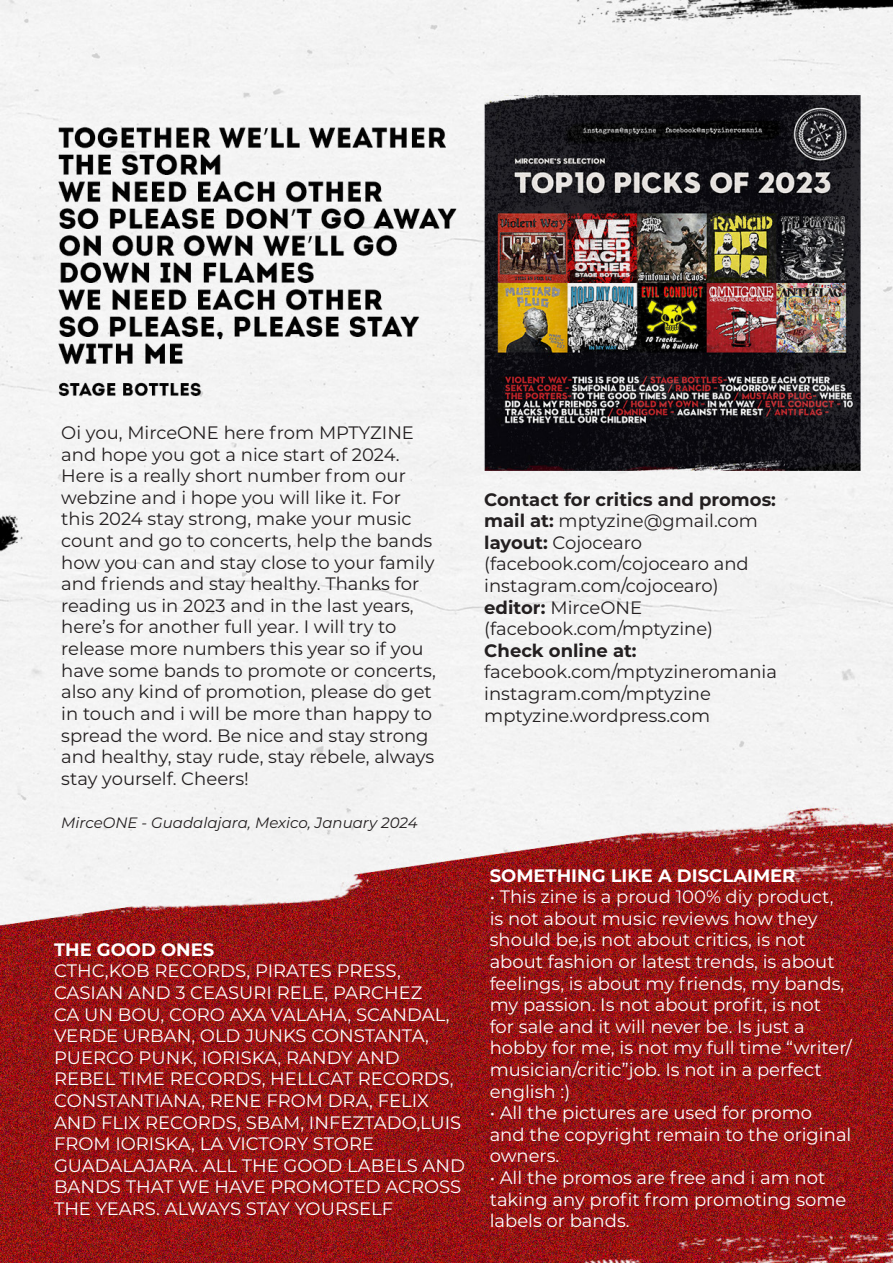
<style>
.page{position:relative;width:893px;height:1263px;background:#fff}
.page>*{position:absolute;margin:0;border:0;box-sizing:border-box;transform-origin:0 0}
.t1{font:18px/21.6px "Montserrat";color:#fff}
.t2{font:18px/21.6px "Montserrat";color:#231f20}
.t3{font:700 18px "Montserrat";color:#231f20}
.t4{font:700 18px "Montserrat";color:#fff}
.t5{font:italic 15px "Montserrat";color:#231f20}
.s1{font-weight:700}
</style>
<div class="page">
<img style="left:0;top:0;width:893px;height:1263px">
<p class="t2" style="left:61px;top:421px;width:376px">Oi you, MirceONE here from MPTYZINE and hope you got a nice start of 2024.<br>Here is a really short number from our webzine and i hope you will like it. For this 2024 stay strong, make your music count and go to concerts, help the bands how you can and stay close to your family and friends and stay healthy. Thanks for reading us in 2023 and in the last years, here’s for another full year. I will try to release more numbers this year so if you have some bands to promote or concerts, also any kind of promotion, please do get in touch and i will be more than happy to spread the word. Be nice and stay strong and healthy, stay rude, stay rebele, always stay yourself. Cheers!</p>
<p class="t5" style="left:61px;top:812px;width:358px">MirceONE - Guadalajara, Mexico, January 2024</p>
<p class="t4" style="left:54px;top:936px;width:162px">THE GOOD ONES</p>
<p class="t1" style="left:54px;top:959px;width:412px">CTHC,KOB RECORDS, PIRATES PRESS, CASIAN AND 3 CEASURI RELE, PARCHEZ<br>CA UN BOU, CORO AXA VALAHA, SCANDAL, VERDE URBAN, OLD JUNKS CONSTANTA, PUERCO PUNK, IORISKA, RANDY AND REBEL TIME RECORDS, HELLCAT RECORDS, CONSTANTIANA, RENE FROM DRA, FELIX AND FLIX RECORDS, SBAM, INFEZTADO,LUIS FROM IORISKA, LA VICTORY STORE GUADALAJARA. ALL THE GOOD LABELS AND BANDS THAT WE HAVE PROMOTED ACROSS THE YEARS. ALWAYS STAY YOURSELF</p>
<p class="t3" style="left:484px;top:486px;width:293px">Contact for critics and promos:</p>
<p class="t2" style="left:484px;top:509px;width:275px"><span class="s1">mail at:</span> mptyzine@gmail.com</p>
<p class="t2" style="left:484px;top:531px;width:159px"><span class="s1">layout:</span> Cojocearo</p>
<p class="t2" style="left:484px;top:553px;width:266px">(facebook.com/cojocearo and</p>
<p class="t2" style="left:484px;top:574px;width:236px">instagram.com/cojocearo)</p>
<p class="t2" style="left:484px;top:596px;width:159px"><span class="s1">editor:</span> MirceONE</p>
<p class="t2" style="left:484px;top:617px;width:230px">(facebook.com/mptyzine)</p>
<p class="t3" style="left:484px;top:637px;width:154px">Check online at:</p>
<p class="t2" style="left:484px;top:661px;width:294px">facebook.com/mptyzineromania</p>
<p class="t2" style="left:484px;top:682px;width:228px">instagram.com/mptyzine</p>
<p class="t2" style="left:484px;top:704px;width:227px">mptyzine.wordpress.com</p>
<p class="t4" style="left:490px;top:862px;width:307px">SOMETHING LIKE A DISCLAIMER</p>
<p class="t1" style="left:490px;top:885px;width:364px">• This zine is a proud 100% diy product,<br>is not about music reviews how they should be,is not about critics, is not about fashion or latest trends, is about feelings, is about my friends, my bands, my passion. Is not about profit, is not<br>for sale and it will never be. Is just a hobby for me, is not my full time “writer/ musician/critic”job. Is not in a perfect english :)</p>
<p class="t1" style="left:490px;top:1101px;width:363px">• All the pictures are used for promo and the copyright remain to the original owners.</p>
<p class="t1" style="left:490px;top:1166px;width:358px">• All the promos are free and i am not taking any profit from promoting some labels or bands.</p>
</div>
